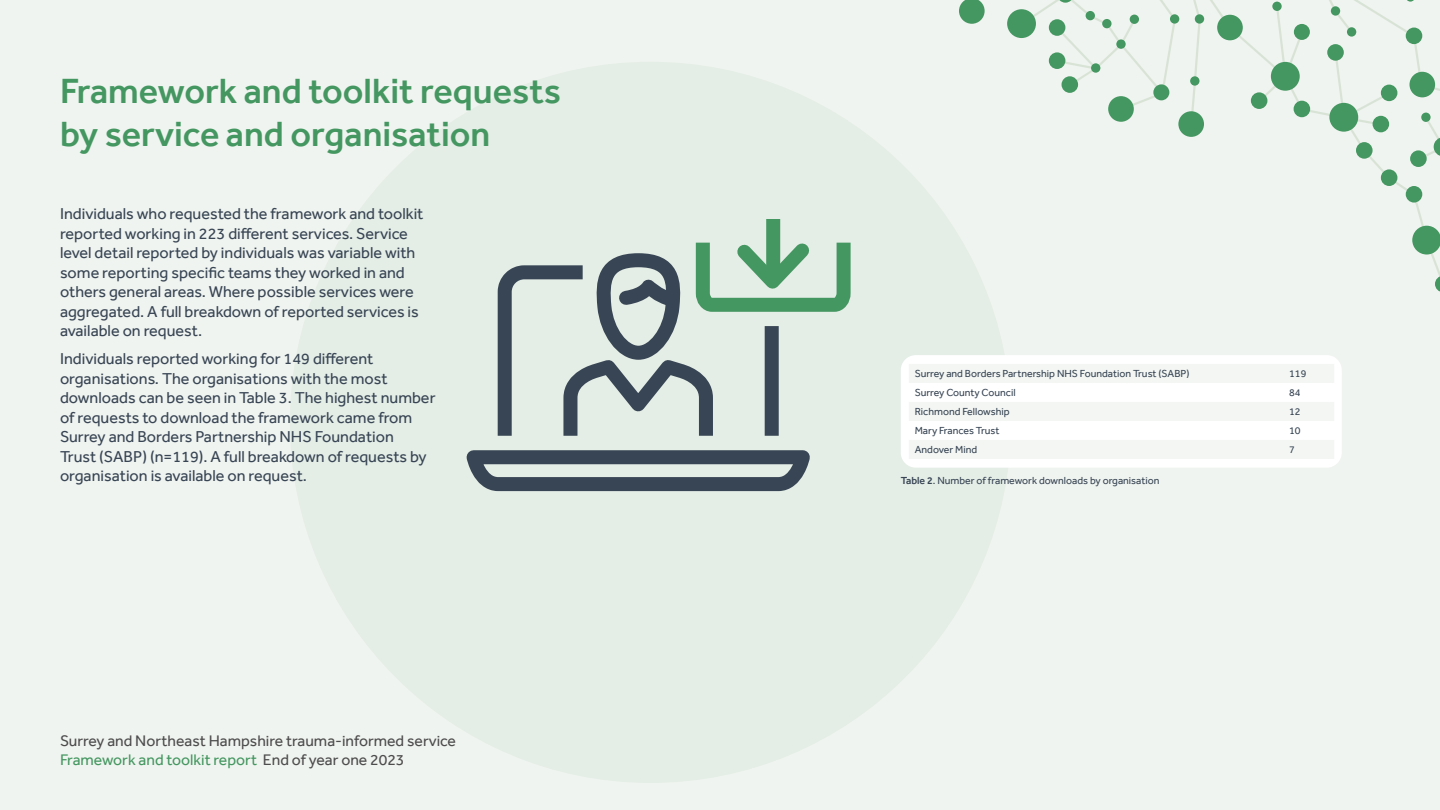
<style>
.page{position:relative;width:1440px;height:810px;background:#f0f4f0}
.page>*{position:absolute;margin:0;border:0;box-sizing:border-box;transform-origin:0 0}
.t1{font:500 36px/43.2px "Effra";color:#459761}
.t2{font:16.2px/19.4px "Effra";color:#384554}
.t3{font:15.75px/18.9px "Effra";color:#4d4d4d}
.t4{font:10.5px "Effra";color:#384554}
.s1{color:#459761}
.s2{font-weight:500}
</style>
<div class="page">
<svg style="left:1107px;top:0;width:333px;height:276px"></svg>
<div style="left:1331px;top:6px;width:9px;height:10px;background:#459761;border-radius:50%"></div>
<div style="left:1217px;top:15px;width:26px;height:25px;background:#459761;border-radius:50%"></div>
<div style="left:1272px;top:2px;width:10px;height:9px;background:#459761;border-radius:50%"></div>
<div style="left:1195px;top:14px;width:9px;height:10px;background:#459761;border-radius:50%"></div>
<div style="left:1170px;top:14px;width:9px;height:10px;background:#459761;border-radius:50%"></div>
<div style="left:1153px;top:84px;width:16px;height:16px;background:#459761;border-radius:50%"></div>
<div style="left:1190px;top:76px;width:10px;height:10px;background:#459761;border-radius:50%"></div>
<div style="left:1294px;top:24px;width:16px;height:16px;background:#459761;border-radius:50%"></div>
<div style="left:1347px;top:27px;width:9px;height:10px;background:#459761;border-radius:50%"></div>
<svg style="left:1406px;top:0;width:9px;height:2px"></svg>
<div style="left:1421px;top:113px;width:10px;height:9px;background:#459761;border-radius:50%"></div>
<svg style="left:1434px;top:137px;width:6px;height:19px"></svg>
<div style="left:1130px;top:15px;width:9px;height:9px;background:#459761;border-radius:50%"></div>
<div style="left:1116px;top:39px;width:10px;height:10px;background:#459761;border-radius:50%"></div>
<div style="left:1102px;top:19px;width:10px;height:9px;background:#459761;border-radius:50%"></div>
<div style="left:1086px;top:11px;width:9px;height:9px;background:#459761;border-radius:50%"></div>
<div style="left:1091px;top:63px;width:9px;height:10px;background:#459761;border-radius:50%"></div>
<svg style="left:1057px;top:0;width:17px;height:3px"></svg>
<div style="left:1049px;top:19px;width:16px;height:17px;background:#459761;border-radius:50%"></div>
<div style="left:1406px;top:28px;width:16px;height:16px;background:#459761;border-radius:50%"></div>
<div style="left:1327px;top:44px;width:17px;height:17px;background:#459761;border-radius:50%"></div>
<div style="left:1271px;top:62px;width:29px;height:29px;background:#459761;border-radius:50%"></div>
<div style="left:1251px;top:92px;width:16px;height:17px;background:#459761;border-radius:50%"></div>
<div style="left:1178px;top:111px;width:26px;height:26px;background:#459761;border-radius:50%"></div>
<div style="left:1108px;top:96px;width:26px;height:26px;background:#459761;border-radius:50%"></div>
<div style="left:1062px;top:76px;width:16px;height:17px;background:#459761;border-radius:50%"></div>
<div style="left:1049px;top:52px;width:16px;height:17px;background:#459761;border-radius:50%"></div>
<div style="left:1007px;top:9px;width:29px;height:29px;background:#459761;border-radius:50%"></div>
<svg style="left:959px;top:0;width:26px;height:24px"></svg>
<div style="left:1294px;top:101px;width:16px;height:16px;background:#459761;border-radius:50%"></div>
<div style="left:1329px;top:103px;width:29px;height:29px;background:#459761;border-radius:50%"></div>
<div style="left:1381px;top:85px;width:16px;height:16px;background:#459761;border-radius:50%"></div>
<div style="left:1356px;top:142px;width:17px;height:17px;background:#459761;border-radius:50%"></div>
<div style="left:1381px;top:169px;width:16px;height:17px;background:#459761;border-radius:50%"></div>
<div style="left:1406px;top:186px;width:16px;height:17px;background:#459761;border-radius:50%"></div>
<svg style="left:1412px;top:226px;width:28px;height:29px"></svg>
<svg style="left:1435px;top:276px;width:5px;height:16px"></svg>
<div style="left:1410px;top:150px;width:17px;height:17px;background:#459761;border-radius:50%"></div>
<div style="left:1373px;top:116px;width:16px;height:16px;background:#459761;border-radius:50%"></div>
<div style="left:1409px;top:72px;width:26px;height:25px;background:#459761;border-radius:50%"></div>
<div style="left:290px;top:62px;width:721px;height:721px;background:#e4ede6;border-radius:50%"></div>
<div style="left:901px;top:355px;width:441px;height:113px;background:#fff;border-radius:15px"></div>
<svg style="left:909px;top:364px;width:425px;height:95px"></svg>
<div style="left:766px;top:219px;width:14px;height:59px;background:#459761"></div>
<svg style="left:466px;top:260px;width:344px;height:232px"></svg>
<svg style="left:610px;top:229px;width:241px;height:90px"></svg>
<svg style="left:556px;top:351px;width:164px;height:99px"></svg>
<h1 class="t1" style="left:60px;top:69px;width:503px">Framework and toolkit requests by service and organisation</h1>
<p class="t2" style="left:60px;top:204px;width:365px">Individuals who requested the framework and toolkit reported working in 223 different services. Service level detail reported by individuals was variable with some reporting specific teams they worked in and others general areas. Where possible services were aggregated. A full breakdown of reported services is available on request.</p>
<p class="t2" style="left:60px;top:349px;width:377px">Individuals reported working for 149 different organisations. The organisations with the most downloads can be seen in Table 3. The highest number of requests to download the framework came from Surrey and Borders Partnership NHS Foundation<br>Trust (SABP) (n=119). A full breakdown of requests by organisation is available on request.</p>
<p class="t3" style="left:60px;top:731px;width:397px">Surrey and Northeast Hampshire trauma-informed service<br><span class="s1">Framework and toolkit report</span> End of year one 2023</p>
<p class="t4" style="left:915px;top:367px;width:276px">Surrey and Borders Partnership NHS Foundation Trust (SABP)</p>
<p class="t4" style="left:1289px;top:367px;width:19px">119</p>
<p class="t4" style="left:915px;top:386px;width:102px">Surrey County Council</p>
<p class="t4" style="left:1289px;top:386px;width:13px">84</p>
<p class="t4" style="left:915px;top:405px;width:96px">Richmond Fellowship</p>
<p class="t4" style="left:1289px;top:405px;width:13px">12</p>
<p class="t4" style="left:915px;top:424px;width:86px">Mary Frances Trust</p>
<p class="t4" style="left:1289px;top:424px;width:13px">10</p>
<p class="t4" style="left:915px;top:443px;width:64px">Andover Mind</p>
<p class="t4" style="left:1289px;top:443px;width:7px">7</p>
<p class="t4" style="left:901px;top:475px;width:260px"><span class="s2">Table 2</span>. Number of framework downloads by organisation</p>
</div>
